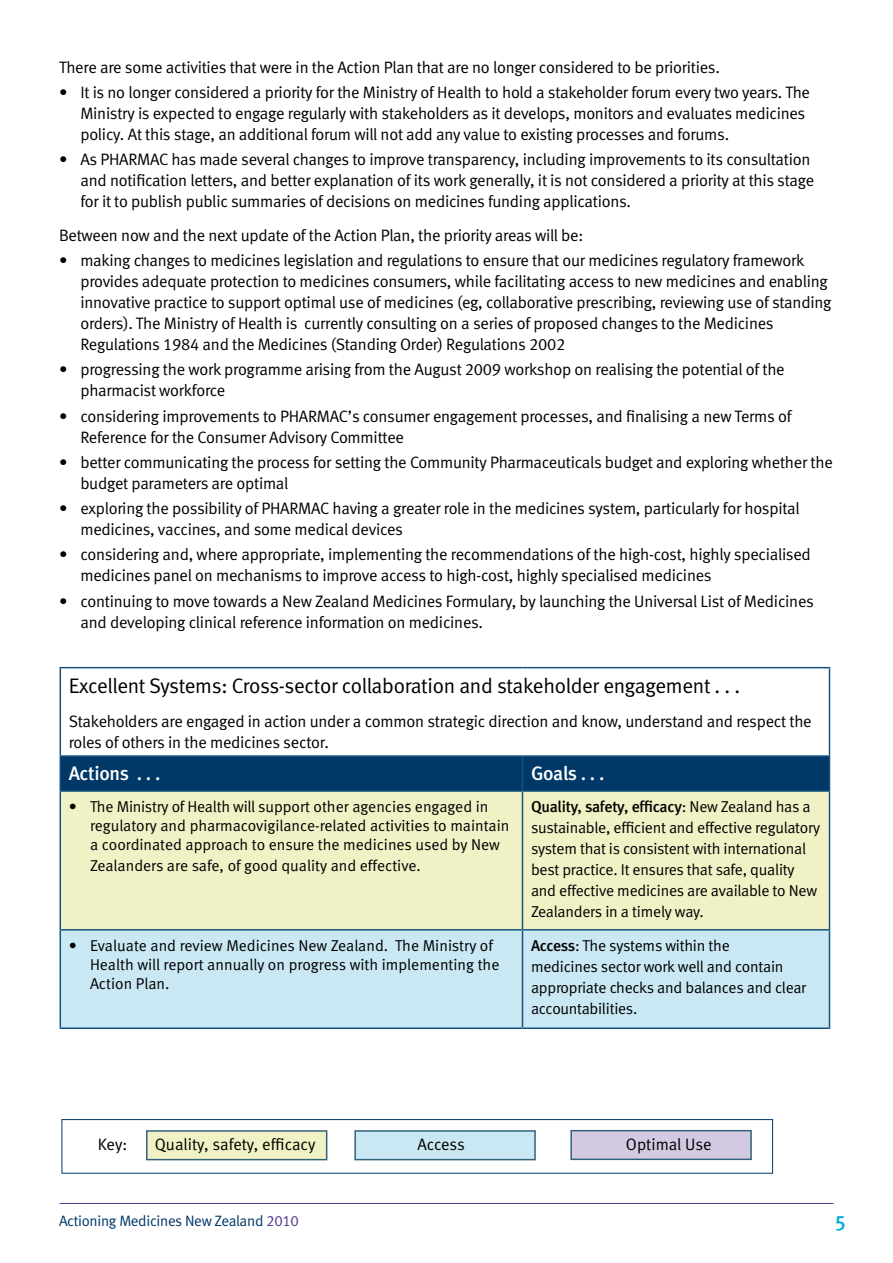
<style>
.page{position:relative;width:893px;height:1263px;background:#fff}
.page>*{position:absolute;margin:0;border:0;box-sizing:border-box;transform-origin:0 0}
.t1{font:21px "Meta Normal LF";letter-spacing:-.015em;color:#000}
.t2{font:21px "Meta Medium LF";color:#00acd6}
.t3{font:19.5px "Meta Medium LF";letter-spacing:-.015em;color:#fff}
.t4{font:16.5px/21px "Meta Normal LF";letter-spacing:-.015em;color:#000}
.t5{font:15.75px/21px "Meta Normal LF";letter-spacing:-.015em;color:#000}
.t6{font:15.75px "Meta Medium LF";letter-spacing:-.015em;color:#000}
.t7{font:15px "Meta Normal LF";letter-spacing:-.02em;color:#003867}
.s1{font-family:"Meta Normal LF"}
.s2{font-family:"Meta Medium LF"}
.s3{color:#56378a}
</style>
<div class="page">
<hr style="left:60px;top:1203px;width:773px;height:1px;background:#56378a">
<div style="left:61px;top:757px;width:768px;height:33px;background:#003867"></div>
<div style="left:61px;top:792px;width:768px;height:137px;background:#f0f2c6"></div>
<div style="left:61px;top:930px;width:768px;height:97px;background:#cae8f3"></div>
<hr style="left:60px;top:667px;width:462px;height:1px;background:#16527f">
<hr style="left:60px;top:668px;width:1px;height:87px;background:#16527f">
<hr style="left:522px;top:667px;width:308px;height:1px;background:#16527f">
<hr style="left:829px;top:668px;width:1px;height:87px;background:#16527f">
<hr style="left:60px;top:755px;width:462px;height:2px;background:#16527f">
<hr style="left:60px;top:757px;width:1px;height:33px;background:#16527f">
<hr style="left:522px;top:755px;width:308px;height:2px;background:#16527f">
<hr style="left:522px;top:757px;width:1px;height:33px;background:#16527f">
<hr style="left:829px;top:757px;width:1px;height:33px;background:#16527f">
<hr style="left:60px;top:790px;width:462px;height:2px;background:#16527f">
<hr style="left:60px;top:792px;width:1px;height:137px;background:#16527f">
<hr style="left:522px;top:790px;width:308px;height:2px;background:#16527f">
<hr style="left:522px;top:792px;width:1px;height:137px;background:#16527f">
<hr style="left:829px;top:792px;width:1px;height:137px;background:#16527f">
<hr style="left:60px;top:929px;width:462px;height:1px;background:#16527f">
<hr style="left:60px;top:930px;width:1px;height:97px;background:#16527f">
<hr style="left:522px;top:929px;width:308px;height:1px;background:#16527f">
<hr style="left:522px;top:930px;width:1px;height:97px;background:#16527f">
<hr style="left:829px;top:930px;width:1px;height:97px;background:#16527f">
<hr style="left:60px;top:1027px;width:462px;height:2px;background:#16527f">
<hr style="left:522px;top:1027px;width:308px;height:2px;background:#16527f">
<div style="left:146px;top:1130px;width:181px;height:30px;background:#f0f2c6;border:2px solid #33627b"></div>
<div style="left:62px;top:1119px;width:711px;height:54px;border:1px solid #003867"></div>
<div style="left:354px;top:1130px;width:182px;height:30px;background:#cae8f3;border:2px solid #33627b"></div>
<div style="left:570px;top:1130px;width:182px;height:30px;background:#d3cae2;border:2px solid #33627b"></div>
<p class="t4" style="left:59px;top:56px;width:662px">There are some activities that were in the Action Plan that are no longer considered to be priorities.</p>
<p class="t4" style="left:80px;top:81px;width:731px;text-indent:-21px">• It is no longer considered a priority for the Ministry of Health to hold a stakeholder forum every two years. The<br>Ministry is expected to engage regularly with stakeholders as it develops, monitors and evaluates medicines policy. At this stage, an additional forum will not add any value to existing processes and forums.</p>
<p class="t4" style="left:80px;top:149px;width:735px;text-indent:-21px">• As PHARMAC has made several changes to improve transparency, including improvements to its consultation and notification letters, and better explanation of its work generally, it is not considered a priority at this stage for it to publish public summaries of decisions on medicines funding applications.</p>
<p class="t4" style="left:59px;top:224px;width:526px">Between now and the next update of the Action Plan, the priority areas will be:</p>
<p class="t4" style="left:80px;top:250px;width:752px;text-indent:-21px">• making changes to medicines legislation and regulations to ensure that our medicines regulatory framework provides adequate protection to medicines consumers, while facilitating access to new medicines and enabling innovative practice to support optimal use of medicines (eg, collaborative prescribing, reviewing use of standing orders). The Ministry of Health is currently consulting on a series of proposed changes to the Medicines Regulations 1984 and the Medicines (Standing Order) Regulations 2002</p>
<p class="t4" style="left:80px;top:359px;width:706px;text-indent:-21px">• progressing the work programme arising from the August 2009 workshop on realising the potential of the pharmacist workforce</p>
<p class="t4" style="left:80px;top:405px;width:713px;text-indent:-21px">• considering improvements to PHARMAC’s consumer engagement processes, and finalising a new Terms of<br>Reference for the Consumer Advisory Committee</p>
<p class="t4" style="left:80px;top:451px;width:754px;text-indent:-21px">• better communicating the process for setting the Community Pharmaceuticals budget and exploring whether the budget parameters are optimal</p>
<p class="t4" style="left:80px;top:498px;width:721px;text-indent:-21px">• exploring the possibility of PHARMAC having a greater role in the medicines system, particularly for hospital medicines, vaccines, and some medical devices</p>
<p class="t4" style="left:80px;top:544px;width:732px;text-indent:-21px">• considering and, where appropriate, implementing the recommendations of the high-cost, highly specialised medicines panel on mechanisms to improve access to high-cost, highly specialised medicines</p>
<p class="t4" style="left:80px;top:590px;width:735px;text-indent:-21px">• continuing to move towards a New Zealand Medicines Formulary, by launching the Universal List of Medicines and developing clinical reference information on medicines.</p>
<p class="t1" style="left:69px;top:673px;width:673px">Excellent Systems: Cross-sector collaboration and stakeholder engagement . . .</p>
<p class="t4" style="left:69px;top:710px;width:744px">Stakeholders are engaged in action under a common strategic direction and know, understand and respect the roles of others in the medicines sector.</p>
<p class="t3" style="left:69px;top:761px;width:93px">Actions . . .</p>
<p class="t3" style="left:531px;top:761px;width:75px">Goals . . .</p>
<p class="t5" style="left:90px;top:797px;width:421px;line-height:18.9px;text-indent:-21px">• The Ministry of Health will support other agencies engaged in regulatory and pharmacovigilance-related activities to maintain a coordinated approach to ensure the medicines used by New</p>
<p class="t5" style="left:90px;top:855px;width:332px">Zealanders are safe, of good quality and effective.</p>
<p class="t6" style="left:531px;top:797px;width:281px">Quality, safety, efficacy<span class="s1">: New Zealand has a</span></p>
<p class="t5" style="left:531px;top:817px;width:291px">sustainable, efficient and effective regulatory system that is consistent with international best practice. It ensures that safe, quality and effective medicines are available to New Zealanders in a timely way.</p>
<p class="t5" style="left:90px;top:936px;width:411px;line-height:18.9px;text-indent:-21px">• Evaluate and review Medicines New Zealand. The Ministry of<br>Health will report annually on progress with implementing the<br>Action Plan.</p>
<p class="t5" style="left:531px;top:935px;width:277px"><span class="s2">Access</span>: The systems within the<br>medicines sector work well and contain appropriate checks and balances and clear accountabilities.</p>
<p class="t4" style="left:98px;top:1133px;width:31px">Key:</p>
<p class="t4" style="left:155px;top:1133px;width:162px">Quality, safety, efficacy</p>
<p class="t4" style="left:417px;top:1133px;width:49px">Access</p>
<p class="t4" style="left:626px;top:1133px;width:87px">Optimal Use</p>
<p class="t7" style="left:59px;top:1212px;width:241px">Actioning Medicines New Zealand <span class="s3">2010</span></p>
<p class="t2" style="left:834px;top:1210px;width:13px">5</p>
</div>
